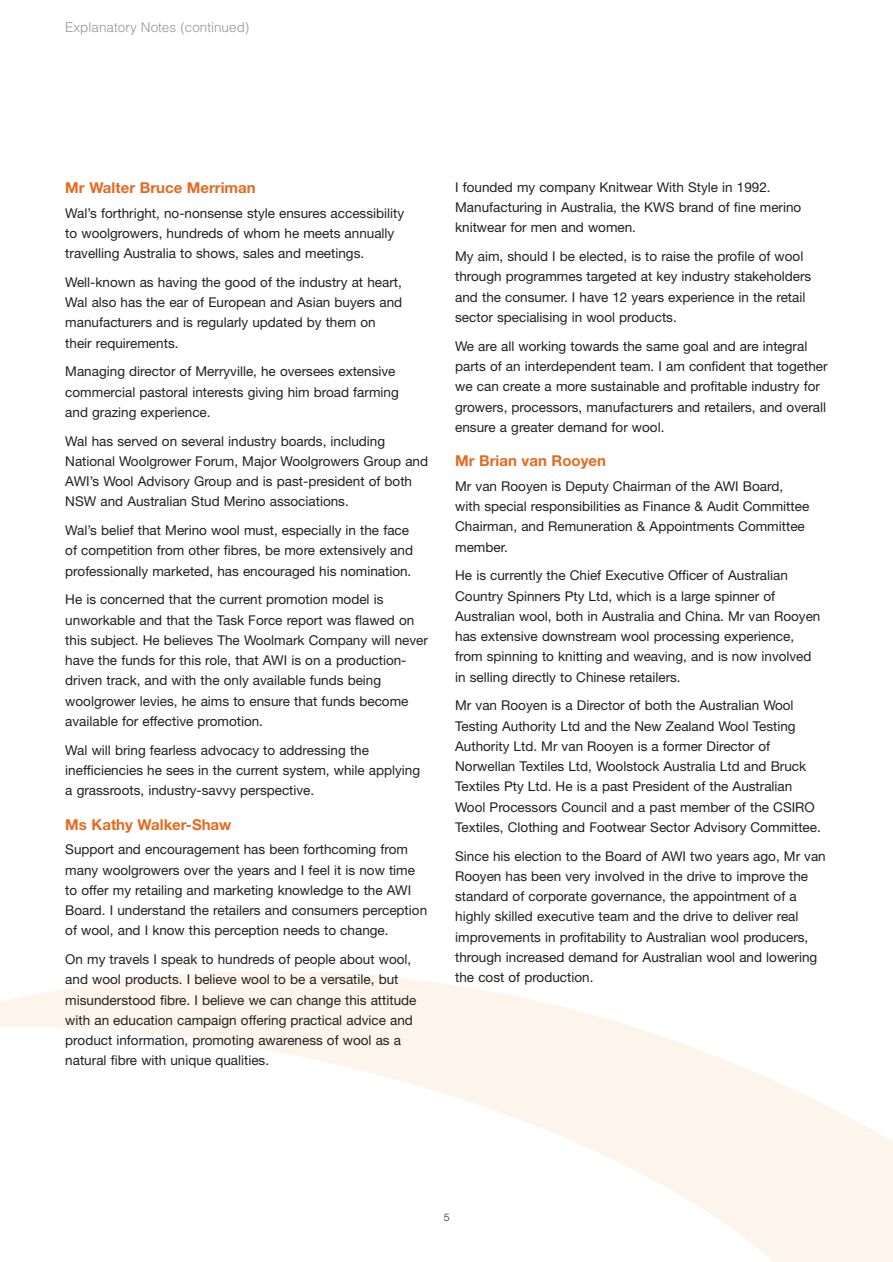
<style>
.page{position:relative;width:893px;height:1262px;background:#fff}
.page>*{position:absolute;margin:0;border:0;box-sizing:border-box;transform-origin:0 0}
.t1{font:700 15px "Helvetica Neue";color:#e56a1f}
.t2{font:13.5px/20.2px "Helvetica Neue";color:#231f1f}
.t3{font:300 13.5px "Helvetica";color:#939497}
.t4{font:300 10.5px "Helvetica Neue";color:#231f1f}
</style>
<div class="page">
<svg style="left:0;top:971px;width:892px;height:290px"></svg>
<p class="t3" style="left:65px;top:23px;width:186px">Explanatory Notes (continued)</p>
<p class="t1" style="left:65px;top:182px;width:192px">Mr Walter Bruce Merriman</p>
<p class="t2" style="left:65px;top:204px;width:340px">Wal’s forthright, no-nonsense style ensures accessibility to woolgrowers, hundreds of whom he meets annually travelling Australia to shows, sales and meetings.</p>
<p class="t2" style="left:65px;top:273px;width:338px">Well-known as having the good of the industry at heart, Wal also has the ear of European and Asian buyers and manufacturers and is regularly updated by them on their requirements.</p>
<p class="t2" style="left:65px;top:363px;width:335px">Managing director of Merryville, he oversees extensive commercial pastoral interests giving him broad farming and grazing experience.</p>
<p class="t2" style="left:65px;top:432px;width:364px">Wal has served on several industry boards, including National Woolgrower Forum, Major Woolgrowers Group and AWI’s Wool Advisory Group and is past-president of both NSW and Australian Stud Merino associations.</p>
<p class="t2" style="left:65px;top:521px;width:349px">Wal’s belief that Merino wool must, especially in the face of competition from other fibres, be more extensively and professionally marketed, has encouraged his nomination.</p>
<p class="t2" style="left:65px;top:591px;width:364px">He is concerned that the current promotion model is unworkable and that the Task Force report was flawed on this subject. He believes The Woolmark Company will never have the funds for this role, that AWI is on a production&shy;driven track, and with the only available funds being woolgrower levies, he aims to ensure that funds become available for effective promotion.</p>
<p class="t2" style="left:65px;top:741px;width:356px">Wal will bring fearless advocacy to addressing the inefficiencies he sees in the current system, while applying a grassroots, industry-savvy perspective.</p>
<p class="t1" style="left:65px;top:819px;width:168px">Ms Kathy Walker-Shaw</p>
<p class="t2" style="left:65px;top:840px;width:363px">Support and encouragement has been forthcoming from many woolgrowers over the years and I feel it is now time to offer my retailing and marketing knowledge to the AWI Board. I understand the retailers and consumers perception of wool, and I know this perception needs to change.</p>
<p class="t2" style="left:65px;top:950px;width:353px">On my travels I speak to hundreds of people about wool, and wool products. I believe wool to be a versatile, but misunderstood fibre. I believe we can change this attitude with an education campaign offering practical advice and product information, promoting awareness of wool as a natural fibre with unique qualities.</p>
<p class="t2" style="left:455px;top:178px;width:348px">I founded my company Knitwear With Style in 1992.<br>Manufacturing in Australia, the KWS brand of fine merino knitwear for men and women.</p>
<p class="t2" style="left:455px;top:247px;width:357px">My aim, should I be elected, is to raise the profile of wool through programmes targeted at key industry stakeholders and the consumer. I have 12 years experience in the retail sector specialising in wool products.</p>
<p class="t2" style="left:455px;top:337px;width:374px">We are all working towards the same goal and are integral parts of an interdependent team. I am confident that together we can create a more sustainable and profitable industry for growers, processors, manufacturers and retailers, and overall ensure a greater demand for wool.</p>
<p class="t1" style="left:455px;top:455px;width:152px">Mr Brian van Rooyen</p>
<p class="t2" style="left:455px;top:477px;width:355px">Mr van Rooyen is Deputy Chairman of the AWI Board, with special responsibilities as Finance &amp; Audit Committee Chairman, and Remuneration &amp; Appointments Committee member.</p>
<p class="t2" style="left:455px;top:567px;width:367px">He is currently the Chief Executive Officer of Australian Country Spinners Pty Ltd, which is a large spinner of Australian wool, both in Australia and China. Mr van Rooyen has extensive downstream wool processing experience, from spinning to knitting and weaving, and is now involved in selling directly to Chinese retailers.</p>
<p class="t2" style="left:455px;top:697px;width:367px">Mr van Rooyen is a Director of both the Australian Wool Testing Authority Ltd and the New Zealand Wool Testing Authority Ltd. Mr van Rooyen is a former Director of Norwellan Textiles Ltd, Woolstock Australia Ltd and Bruck Textiles Pty Ltd. He is a past President of the Australian Wool Processors Council and a past member of the CSIRO Textiles, Clothing and Footwear Sector Advisory Committee.</p>
<p class="t2" style="left:455px;top:847px;width:372px">Since his election to the Board of AWI two years ago, Mr van Rooyen has been very involved in the drive to improve the standard of corporate governance, the appointment of a highly skilled executive team and the drive to deliver real improvements in profitability to Australian wool producers, through increased demand for Australian wool and lowering the cost of production.</p>
<p class="t4" style="left:444px;top:1213px;width:7px">5</p>
</div>
